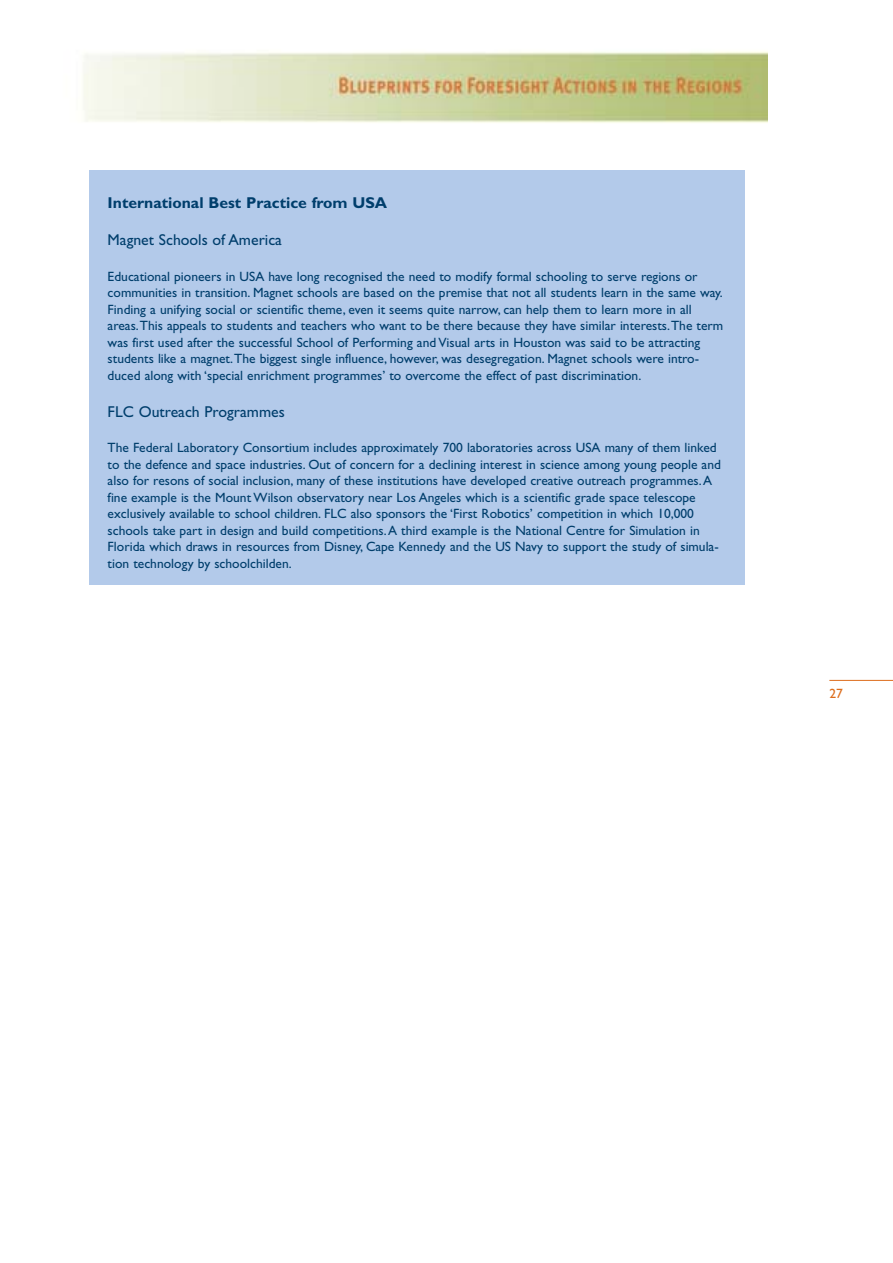
<style>
.page{position:relative;width:893px;height:1263px;background:#fff}
.page>*{position:absolute;margin:0;border:0;box-sizing:border-box;transform-origin:0 0}
.t1{font:15.75px "Gill Sans";color:#003e6c}
.t2{font:700 15.75px "Gill Sans";color:#003e6c}
.t3{font:13.5px/16.5px "Gill Sans";color:#003e6c}
.t4{font:13.5px "Gill Sans";color:#dd6d1c}
</style>
<div class="page">
<div style="left:89px;top:170px;width:655px;height:415px;background:#b3caea"></div>
<img style="left:83px;top:51px;width:684px;height:72px">
<hr style="left:829px;top:680px;width:63px;height:1px;background:#dd6d1c">
<p class="t2" style="left:108px;top:197px;width:281px">International Best Practice from USA</p>
<p class="t1" style="left:108px;top:235px;width:176px">Magnet Schools of America</p>
<p class="t3" style="left:108px;top:269px;width:617px">Educational pioneers in USA have long recognised the need to modify formal schooling to serve regions or communities in transition. Magnet schools are based on the premise that not all students learn in the same way.<br>Finding a unifying social or scientific theme, even it seems quite narrow, can help them to learn more in all areas.This appeals to students and teachers who want to be there because they have similar interests.The term was first used after the successful School of Performing and Visual arts in Houston was said to be attracting students like a magnet.The biggest single influence, however, was desegregation. Magnet schools were intro&shy;duced along with ‘special enrichment programmes’ to overcome the effect of past discrimination.</p>
<p class="t1" style="left:108px;top:406px;width:179px">FLC Outreach Programmes</p>
<p class="t3" style="left:108px;top:441px;width:615px">The Federal Laboratory Consortium includes approximately 700 laboratories across USA many of them linked to the defence and space industries. Out of concern for a declining interest in science among young people and also for resons of social inclusion, many of these institutions have developed creative outreach programmes.A fine example is the Mount Wilson observatory near Los Angeles which is a scientific grade space telescope exclusively available to school children. FLC also sponsors the ‘First Robotics’ competition in which 10,000 schools take part in design and build competitions.A third example is the National Centre for Simulation in Florida which draws in resources from Disney, Cape Kennedy and the US Navy to support the study of simula&shy;tion technology by schoolchilden.</p>
<p class="t4" style="left:829px;top:689px;width:15px">27</p>
</div>
